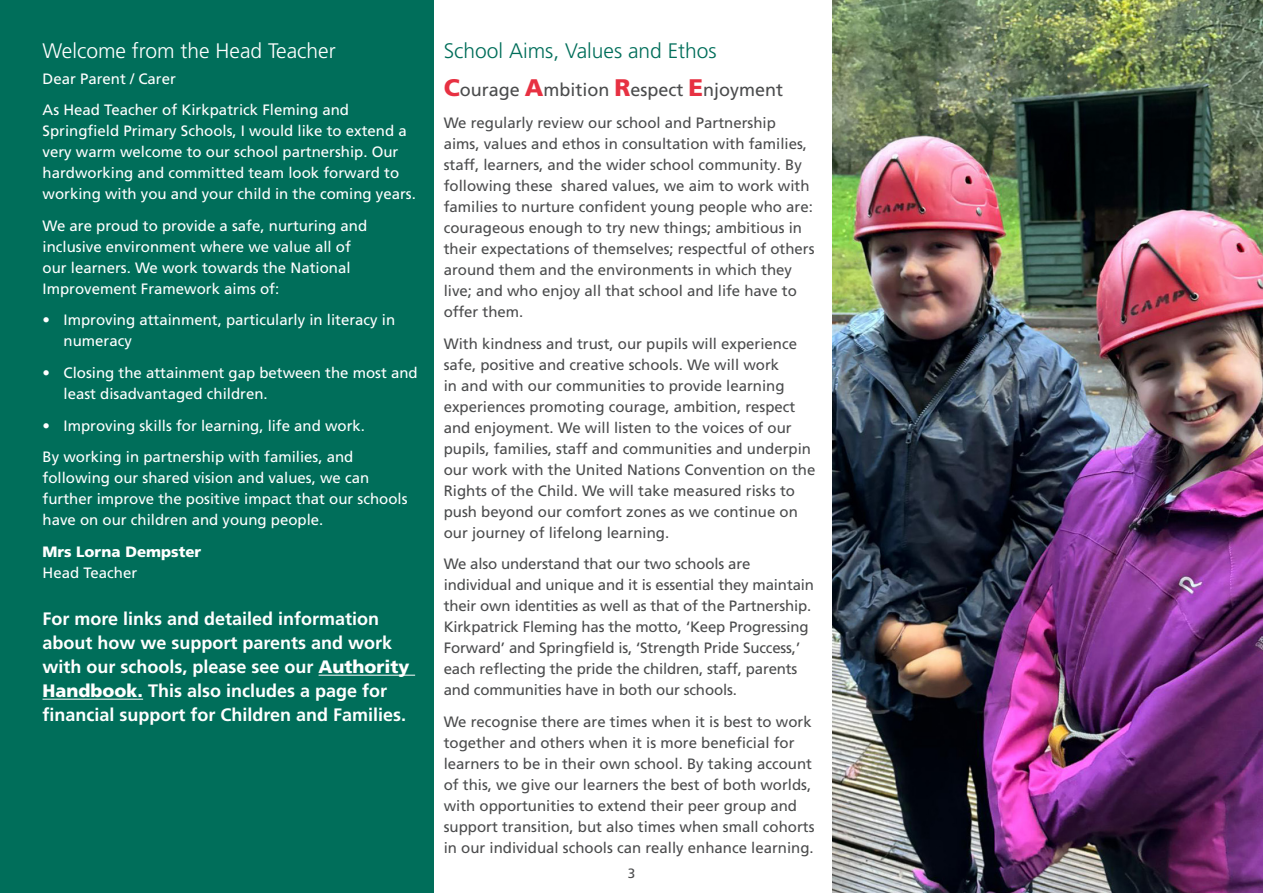
<style>
.page{position:relative;width:1263px;height:893px;background:#fff}
.page>*{position:absolute;margin:0;border:0;box-sizing:border-box;transform-origin:0 0}
.t1{font:300 21px "Frutiger LT Pro";color:#fff}
.t2{font:300 21px "Frutiger LT Pro";color:#006e5a}
.Body{font:700 18px/24px "Frutiger LT Pro";color:#fff}
.Body-2{font:18px "Frutiger LT Pro";color:#4b4c4d}
.Body-3{font:15px/21px "Frutiger LT Pro";color:#4b4c4d}
.Body-4{font:15px/21px "Frutiger LT Pro";color:#fff}
.Bullets{font:15px/21px "Frutiger LT Pro";color:#fff}
.Body-5{font:900 15px/21px "Frutiger LT Pro";color:#fff}
.t3{font:13.5px "Frutiger LT Pro";color:#4b4c4d}
.s1{font-weight:400}
.s2{font-weight:900}
.s3{font-weight:900;font-size:24px;color:#e73142}
</style>
<div class="page">
<img style="left:832px;top:0;width:431px;height:893px">
<div style="left:0;top:0;width:433px;height:893px;background:#006e5a"></div>
<hr style="left:319px;top:675px;width:96px;height:1px;background:#fff">
<hr style="left:43px;top:699px;width:100px;height:1px;background:#fff">
<h2 class="t1" style="left:43px;top:39px;width:295px">Welcome from the Head Teacher</h2>
<p class="Body-4" style="left:43px;top:68px;width:135px">Dear Parent / Carer</p>
<p class="Body-4" style="left:43px;top:100px;width:375px">As Head Teacher of Kirkpatrick Fleming and Springfield Primary Schools, I would like to extend a very warm welcome to our school partnership. Our hardworking and committed team look forward to working with you and your child in the coming years.</p>
<p class="Body-4" style="left:43px;top:215px;width:326px">We are proud to provide a safe, nurturing and inclusive environment where we value all of our learners. We work towards the National Improvement Framework aims of:</p>
<p class="Bullets" style="left:64px;top:310px;width:333px;text-indent:-21px">• Improving attainment, particularly in literacy in numeracy</p>
<p class="Bullets" style="left:64px;top:362px;width:356px;text-indent:-21px">• Closing the attainment gap between the most and least disadvantaged children.</p>
<p class="Bullets" style="left:43px;top:415px;width:324px">• Improving skills for learning, life and work.</p>
<p class="Body-4" style="left:43px;top:447px;width:367px">By working in partnership with families, and following our shared vision and values, we can further improve the positive impact that our schools have on our children and young people.</p>
<p class="Body-5" style="left:43px;top:541px;width:160px">Mrs Lorna Dempster<br><span class="s1">Head Teacher</span></p>
<p class="Body" style="left:43px;top:607px;width:369px">For more links and detailed information about how we support parents and work with our schools, please see our <span class="s2">Authority Handbook.</span> This also includes a page for financial support for Children and Families.</p>
<h2 class="t2" style="left:444px;top:39px;width:275px">School Aims, Values and Ethos</h2>
<p class="Body-2" style="left:444px;top:79px;width:341px"><span class="s3">C</span>ourage <span class="s3">A</span>mbition <span class="s3">R</span>espect <span class="s3">E</span>njoyment</p>
<p class="Body-3" style="left:444px;top:112px;width:372px">We regularly review our school and Partnership aims, values and ethos in consultation with families, staff, learners, and the wider school community. By following these shared values, we aim to work with families to nurture confident young people who are: courageous enough to try new things; ambitious in their expectations of themselves; respectful of others around them and the environments in which they live; and who enjoy all that school and life have to offer them.</p>
<p class="Body-3" style="left:444px;top:333px;width:373px">With kindness and trust, our pupils will experience safe, positive and creative schools. We will work<br>in and with our communities to provide learning experiences promoting courage, ambition, respect and enjoyment. We will listen to the voices of our pupils, families, staff and communities and underpin our work with the United Nations Convention on the Rights of the Child. We will take measured risks to push beyond our comfort zones as we continue on our journey of lifelong learning.</p>
<p class="Body-3" style="left:444px;top:554px;width:372px">We also understand that our two schools are individual and unique and it is essential they maintain their own identities as well as that of the Partnership.<br>Kirkpatrick Fleming has the motto, ‘Keep Progressing Forward’ and Springfield is, ‘Strength Pride Success,’ each reflecting the pride the children, staff, parents and communities have in both our schools.</p>
<p class="Body-3" style="left:444px;top:711px;width:372px">We recognise there are times when it is best to work together and others when it is more beneficial for learners to be in their own school. By taking account of this, we give our learners the best of both worlds, with opportunities to extend their peer group and support transition, but also times when small cohorts in our individual schools can really enhance learning.</p>
<p class="t3" style="left:628px;top:865px;width:9px">3</p>
</div>
